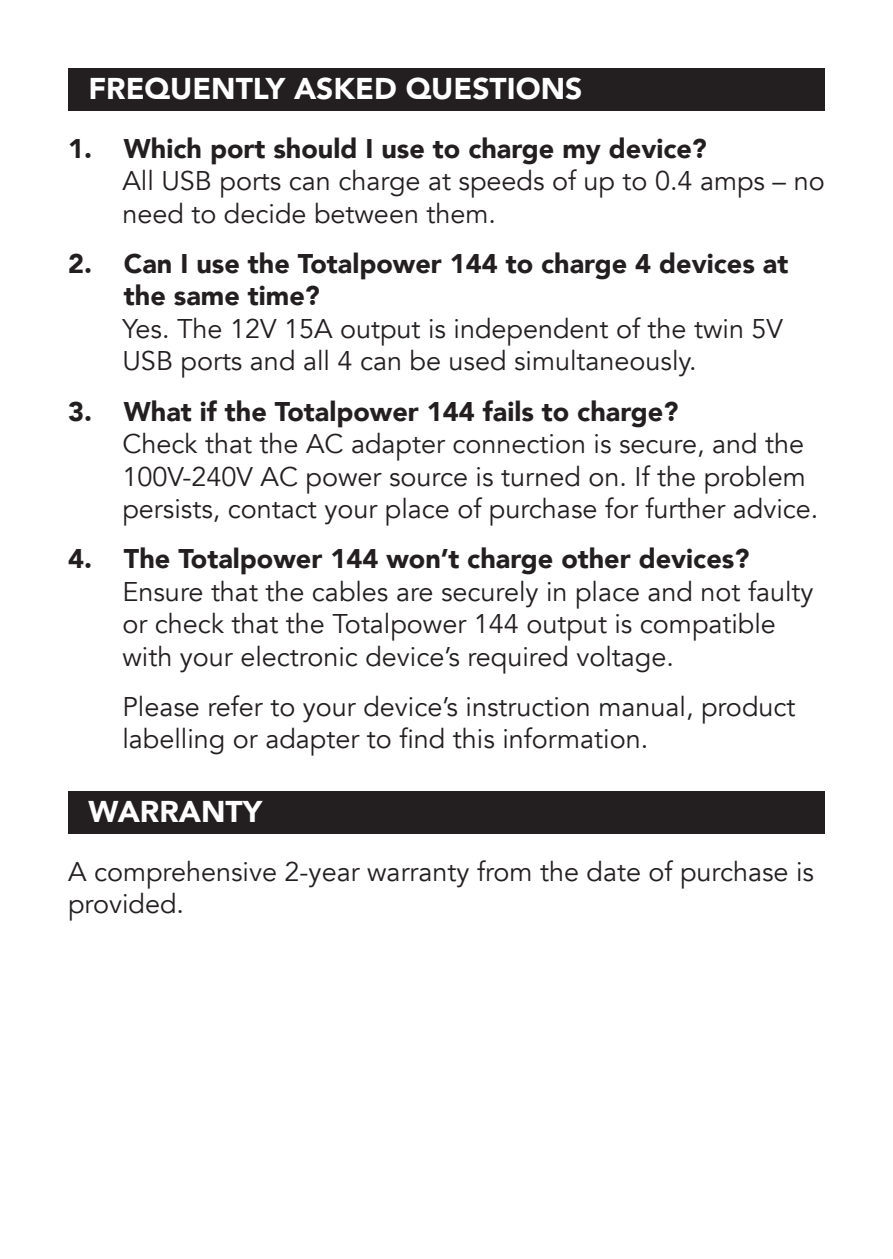
<style>
.page{position:relative;width:893px;height:1259px;background:#fff}
.page>*{position:absolute;margin:0;border:0;box-sizing:border-box;transform-origin:0 0}
.t1{font:900 30px "Avenir";color:#fff}
.t2{font:27px/32.4px "Avenir";color:#231f20}
.t3{font:900 27px/32.4px "Avenir";color:#231f20}
</style>
<div class="page">
<div style="left:68px;top:68px;width:757px;height:43px;background:#231f20"></div>
<div style="left:68px;top:791px;width:757px;height:42px;background:#231f20"></div>
<p class="t1" style="left:88px;top:63px;width:495px">FREQUENTLY ASKED QUESTIONS</p>
<p class="t3" style="left:68px;top:131px;width:640px">1. Which port should I use to charge my device?</p>
<p class="t2" style="left:122px;top:165px;width:704px">All USB ports can charge at speeds of up to 0.4 amps – no need to decide between them.</p>
<p class="t3" style="left:124px;top:247px;width:666px;text-indent:-56px">2. Can I use the Totalpower 144 to charge 4 devices at the same time?</p>
<p class="t2" style="left:122px;top:313px;width:662px">Yes. The 12V 15A output is independent of the twin 5V<br>USB ports and all 4 can be used simultaneously.</p>
<p class="t3" style="left:68px;top:394px;width:612px">3. What if the Totalpower 144 fails to charge?</p>
<p class="t2" style="left:122px;top:428px;width:697px">Check that the AC adapter connection is secure, and the<br>100V-240V AC power source is turned on. If the problem persists, contact your place of purchase for further advice.</p>
<p class="t3" style="left:68px;top:542px;width:683px">4. The Totalpower 144 won’t charge other devices?</p>
<p class="t2" style="left:122px;top:576px;width:693px">Ensure that the cables are securely in place and not faulty or check that the Totalpower 144 output is compatible with your electronic device’s required voltage.</p>
<p class="t2" style="left:122px;top:691px;width:674px">Please refer to your device’s instruction manual, product labelling or adapter to find this information.</p>
<p class="t1" style="left:88px;top:786px;width:175px">WARRANTY</p>
<p class="t2" style="left:68px;top:855px;width:748px">A comprehensive 2-year warranty from the date of purchase is provided.</p>
</div>
